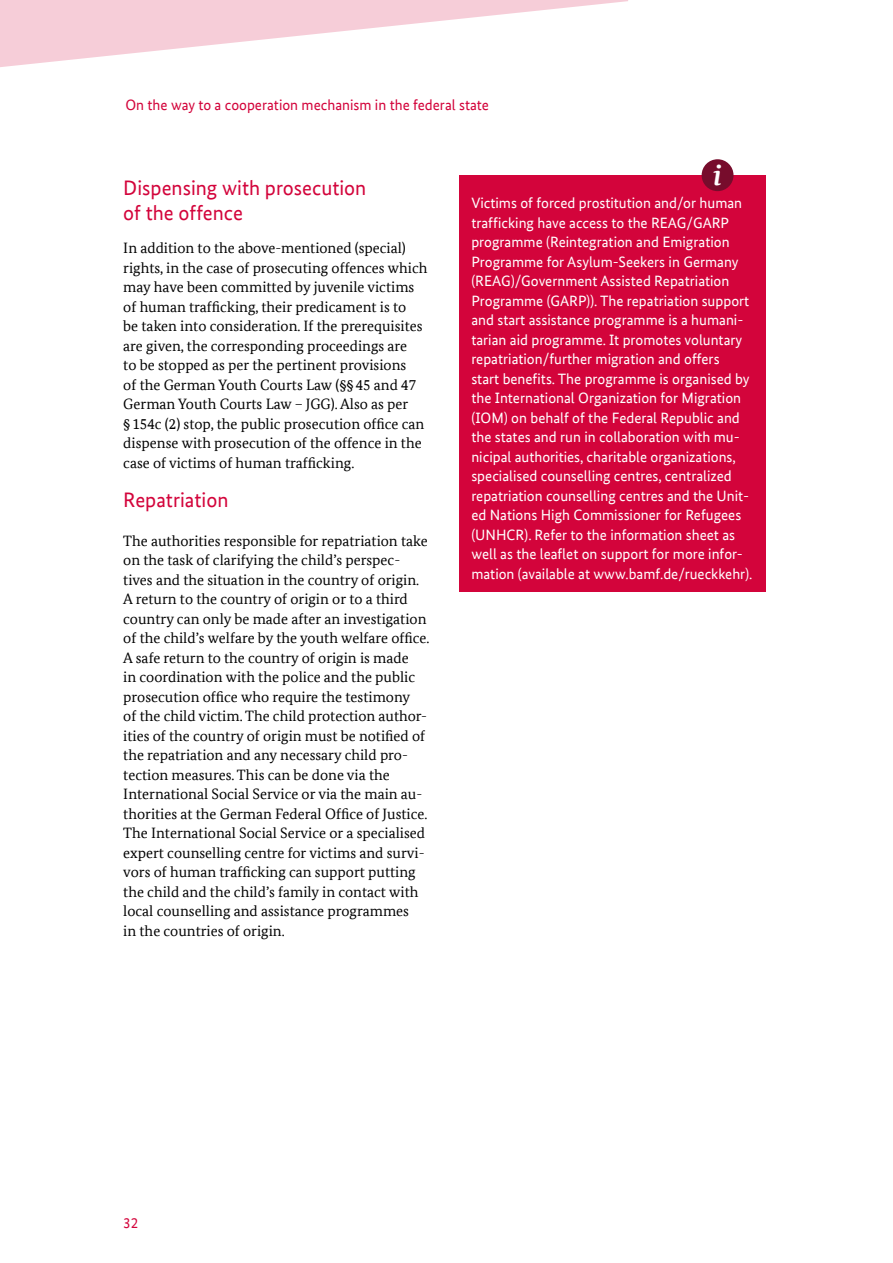
<style>
.page{position:relative;width:893px;height:1263px;background:#fff}
.page>*{position:absolute;margin:0;border:0;box-sizing:border-box;transform-origin:0 0}
.t1{font:italic 700 28.5px "Bundes Serif Office";color:#fff}
.Überschrift_3__Ebene{font:21px/25.5px "Bundes Sans Office";color:#d3043b}
.Fließtext{font:15px/19.5px "Bundes Serif Office";color:#000}
.Fließtext_Infokasten{font:15px/19.5px "Bundes Sans Office";color:#fff}
.t2{font:15px "Bundes Sans Office";color:#d3043b}
</style>
<div class="page">
<svg style="left:0;top:0;width:628px;height:67px;fill:#f6cdd8"></svg>
<div style="left:459px;top:175px;width:306px;height:416px;background:#d3043b"></div>
<div style="left:702px;top:159px;width:31px;height:32px;background:#770c2c;border-radius:50%"></div>
<p class="t2" style="left:125px;top:96px;width:365px">On the way to a cooperation mechanism in the federal state</p>
<p class="Überschrift_3__Ebene" style="left:123px;top:175px;width:245px">Dispensing with prosecution of the offence</p>
<p class="Fließtext" style="left:123px;top:238px;width:306px">In addition to the above-mentioned (special) rights, in the case of prosecuting offences which may have been committed by juvenile victims of human trafficking, their predicament is to<br>be taken into consideration. If the prerequisites are given, the corresponding proceedings are<br>to be stopped as per the pertinent provisions<br>of the German Youth Courts Law (§§ 45 and 47<br>German Youth Courts Law – JGG). Also as per §154c (2) stop, the public prosecution office can dispense with prosecution of the offence in the case of victims of human trafficking.</p>
<p class="Überschrift_3__Ebene" style="left:123px;top:487px;width:107px">Repatriation</p>
<p class="Fließtext" style="left:123px;top:531px;width:308px">The authorities responsible for repatriation take on the task of clarifying the child’s perspec&shy;tives and the situation in the country of origin.<br>A return to the country of origin or to a third country can only be made after an investigation of the child’s welfare by the youth welfare office.<br>A safe return to the country of origin is made<br>in coordination with the police and the public prosecution office who require the testimony<br>of the child victim. The child protection author&shy;ities of the country of origin must be notified of the repatriation and any necessary child pro&shy;tection measures. This can be done via the International Social Service or via the main au&shy;thorities at the German Federal Office of Justice.<br>The International Social Service or a specialised expert counselling centre for victims and survi&shy;vors of human trafficking can support putting the child and the child’s family in contact with local counselling and assistance programmes<br>in the countries of origin.</p>
<p class="t1" style="left:713px;top:158px;width:10px">i</p>
<p class="Fließtext_Infokasten" style="left:471px;top:193px;width:282px">Victims of forced prostitution and/or human trafficking have access to the REAG/GARP programme (Reintegration and Emigration Programme for Asylum-Seekers in Germany (REAG)/Government Assisted Repatriation Programme (GARP)). The repatriation support and start assistance programme is a humani&shy;tarian aid programme. It promotes voluntary repatriation/further migration and offers<br>start benefits. The programme is organised by the International Organization for Migration (IOM) on behalf of the Federal Republic and the states and run in collaboration with mu&shy;nicipal authorities, charitable organizations, specialised counselling centres, centralized repatriation counselling centres and the Unit&shy;ed Nations High Commissioner for Refugees (UNHCR). Refer to the information sheet as well as the leaflet on support for more infor&shy;mation (available at www.bamf.de/rueckkehr).</p>
<p class="t2" style="left:123px;top:1215px;width:16px">32</p>
</div>
